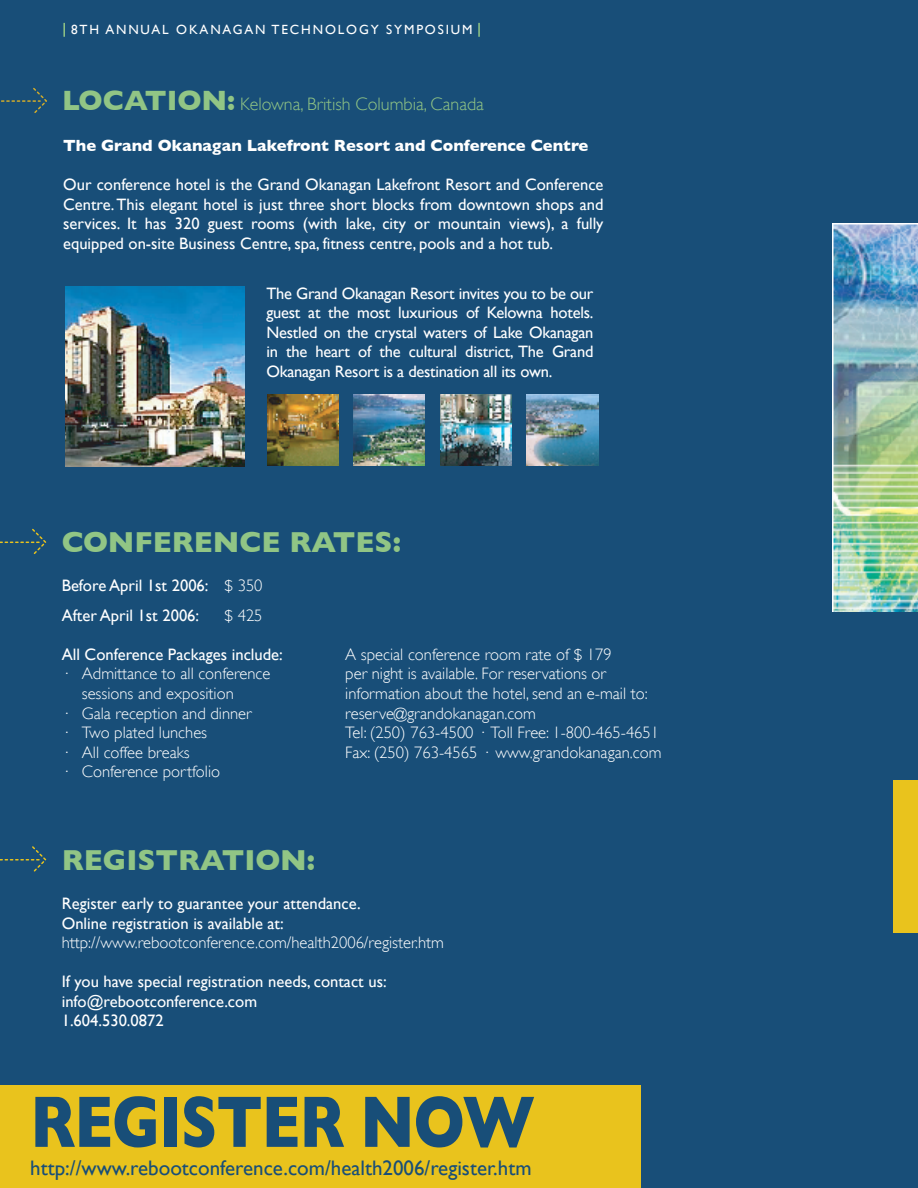
<style>
.page{position:relative;width:918px;height:1188px;background:#fff}
.page>*{position:absolute;margin:0;border:0;box-sizing:border-box;transform-origin:0 0}
.t1{font:700 73.8px "Gill Sans";letter-spacing:-.02em;color:#184e78;scale:.82 1}
.t2{font:700 29.4px "Gill Sans";color:#91c585}
.t3{font:21px "Gill Sans";color:#184e78}
.t4{font:300 18px "Gill Sans";color:#91c585}
.t5{font:16.5px/19.5px "Gill Sans";color:#fff}
.t6{font:300 16.5px/19.5px "Gill Sans";color:#fff}
.t7{font:700 16.5px "Gill Sans";color:#fff}
.t8{font:13.35px "Gill Sans";letter-spacing:.14em;color:#fff}
.s1{font-weight:700;font-size:28.5px}
.s2{font-weight:300}
</style>
<div class="page">
<div style="left:0;top:1px;width:918px;height:1187px;background:#184e78"></div>
<div style="left:893px;top:780px;width:25px;height:152px;background:#e9c31d"></div>
<div style="left:0;top:1085px;width:640px;height:103px;background:#e9c31d"></div>
<svg style="left:0;top:528px;width:47px;height:26px"></svg>
<svg style="left:0;top:846px;width:47px;height:26px"></svg>
<svg style="left:2px;top:87px;width:45px;height:26px"></svg>
<img style="left:65px;top:286px;width:180px;height:180px">
<img style="left:267px;top:394px;width:71px;height:71px">
<img style="left:354px;top:394px;width:71px;height:71px">
<img style="left:440px;top:394px;width:72px;height:71px">
<img style="left:527px;top:394px;width:71px;height:71px">
<svg style="left:63px;top:23px;width:2px;height:14px"></svg>
<svg style="left:478px;top:23px;width:2px;height:14px"></svg>
<img style="left:832px;top:224px;width:86px;height:388px">
<p class="t8" style="left:71px;top:22px;width:403px">8TH ANNUAL OKANAGAN TECHNOLOGY SYMPOSIUM</p>
<p class="t4" style="left:62px;top:94px;width:423px"><span class="s1">LOCATION:</span> Kelowna, British Columbia, Canada</p>
<p class="t7" style="left:63px;top:136px;width:527px">The Grand Okanagan Lakefront Resort and Conference Centre</p>
<p class="t5" style="left:63px;top:175px;width:542px;text-align:justify">Our conference hotel is the Grand Okanagan Lakefront Resort and Conference Centre.This elegant hotel is just three short blocks from downtown shops and services. It has 320 guest rooms (with lake, city or mountain views), a fully equipped on-site Business Centre, spa, fitness centre, pools and a hot tub.</p>
<p class="t5" style="left:266px;top:283px;width:329px;text-align:justify">The Grand Okanagan Resort invites you to be our guest at the most luxurious of Kelowna hotels.<br>Nestled on the crystal waters of Lake Okanagan in the heart of the cultural district, The Grand Okanagan Resort is a destination all its own.</p>
<h2 class="t2" style="left:62px;top:525px;width:341px">CONFERENCE RATES:</h2>
<p class="t5" style="left:62px;top:570px;width:202px;line-height:29.7px">Before April 1st 2006: <span class="s2">$ 350<br></span>After April 1st 2006:</p>
<p class="t6" style="left:224px;top:605px;width:40px">$ 425</p>
<p class="t5" style="left:62px;top:644px;width:223px">All Conference Packages include:</p>
<p class="t6" style="left:62px;top:664px;width:210px">· Admittance to all conference</p>
<p class="t6" style="left:82px;top:684px;width:153px">sessions and exposition</p>
<p class="t6" style="left:62px;top:703px;width:191px">· Gala reception and dinner</p>
<p class="t6" style="left:62px;top:723px;width:147px">· Two plated lunches</p>
<p class="t6" style="left:62px;top:742px;width:130px">· All coffee breaks</p>
<p class="t6" style="left:62px;top:762px;width:160px">· Conference portfolio</p>
<p class="t6" style="left:345px;top:644px;width:318px">A special conference room rate of $ 179<br>per night is available. For reservations or information about the hotel, send an e-mail to: reserve@grandokanagan.com<br>Tel: (250) 763-4500 · Toll Free: 1-800-465-4651<br>Fax: (250) 763-4565 · www.grandokanagan.com</p>
<h2 class="t2" style="left:62px;top:843px;width:255px">REGISTRATION:</h2>
<p class="t5" style="left:62px;top:894px;width:300px">Register early to guarantee your attendance.<br>Online registration is available at:</p>
<p class="t6" style="left:62px;top:933px;width:384px">http://www.rebootconference.com/health2006/register.htm</p>
<p class="t5" style="left:62px;top:972px;width:327px">If you have special registration needs, contact us: info@rebootconference.com<br>1.604.530.0872</p>
<h1 class="t1" style="left:30px;top:1079px;width:617px">REGISTER NOW</h1>
<p class="t3" style="left:30px;top:1156px;width:503px">http://www.rebootconference.com/health2006/register.htm</p>
</div>
